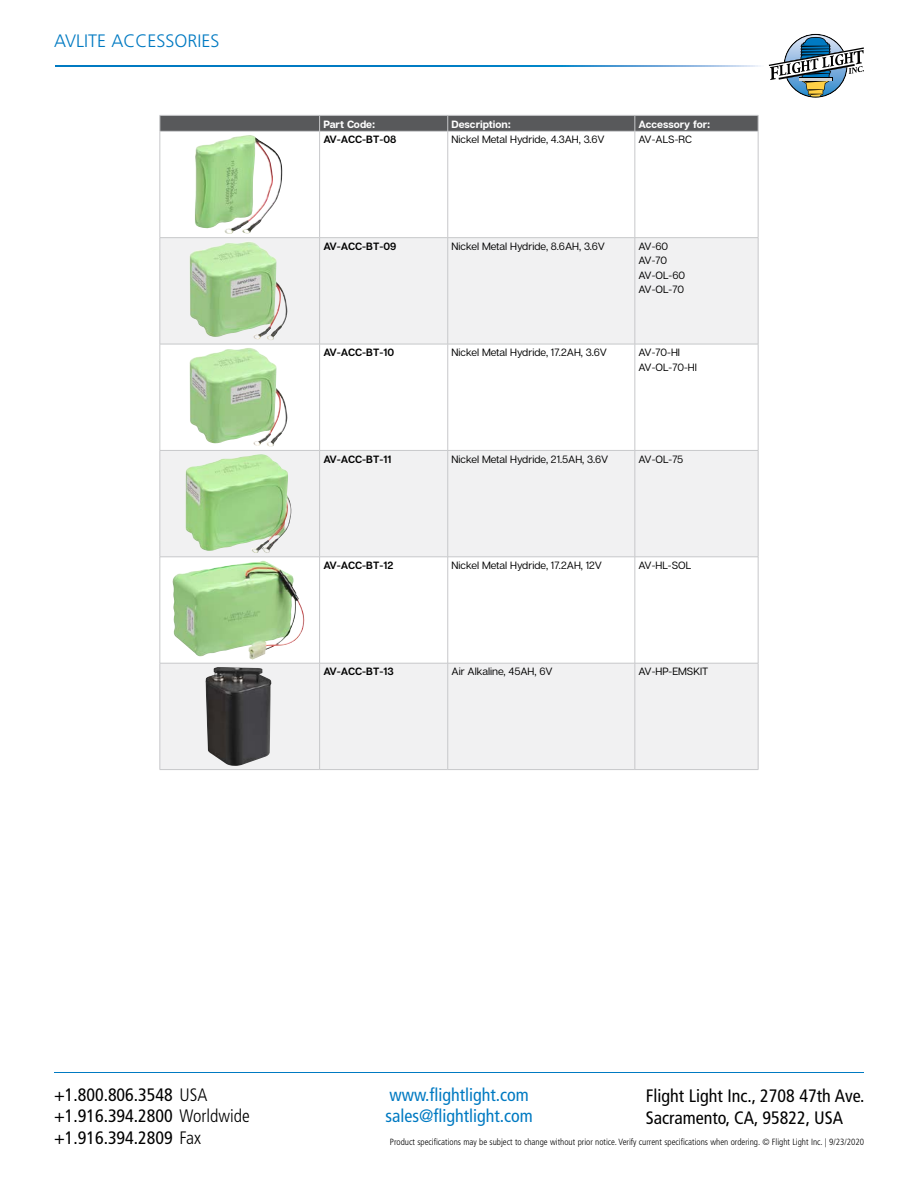
<style>
.page{position:relative;width:918px;height:1188px;background:#fff}
.page>*{position:absolute;margin:0;border:0;box-sizing:border-box;transform-origin:0 0}
.t1{font:condensed 18px/21.6px "Frutiger LT Std";color:#000}
.t2{font:condensed 18px/21.6px "Frutiger LT Std";color:#007ac2}
.t3{font:300 18px "Frutiger LT Std";color:#007ac2}
.t4{font:10.5px/14.5px "Articulat C Fv 2 Text";color:#000}
.t5{font:600 10.5px "Articulat C Fv 2";color:#000}
.t6{font:700 10.5px "Articulat C Fv 2";color:#fff}
.t7{font:300 condensed 9px "Frutiger LT Std";color:#000}
.s1{font-weight:300}
</style>
<div class="page">
<svg style="left:769px;top:34px;width:95px;height:64px"></svg>
<svg style="left:56px;top:66px;width:705px;height:1px"></svg>
<hr style="left:54px;top:1073px;width:810px;height:1px;background:#007ac2">
<svg style="left:161px;top:238px;width:597px;height:531px;fill:#f1f1f2"></svg>
<svg style="left:161px;top:345px;width:597px;height:105px"></svg>
<hr style="left:160px;top:131px;width:160px;height:1px;background:#c7c8ca">
<hr style="left:160px;top:131px;width:1px;height:107px;background:#c7c8ca">
<hr style="left:320px;top:131px;width:128px;height:1px;background:#c7c8ca">
<hr style="left:448px;top:131px;width:187px;height:1px;background:#c7c8ca">
<hr style="left:635px;top:131px;width:123px;height:1px;background:#c7c8ca">
<hr style="left:758px;top:131px;width:1px;height:107px;background:#c7c8ca">
<hr style="left:160px;top:237px;width:160px;height:1px;background:#c7c8ca">
<hr style="left:160px;top:238px;width:1px;height:106px;background:#c7c8ca">
<hr style="left:320px;top:237px;width:128px;height:1px;background:#c7c8ca">
<hr style="left:448px;top:237px;width:187px;height:1px;background:#c7c8ca">
<hr style="left:635px;top:237px;width:123px;height:1px;background:#c7c8ca">
<hr style="left:758px;top:238px;width:1px;height:106px;background:#c7c8ca">
<hr style="left:160px;top:344px;width:160px;height:1px;background:#c7c8ca">
<hr style="left:160px;top:344px;width:1px;height:106px;background:#c7c8ca">
<hr style="left:320px;top:344px;width:128px;height:1px;background:#c7c8ca">
<hr style="left:448px;top:344px;width:187px;height:1px;background:#c7c8ca">
<hr style="left:635px;top:344px;width:123px;height:1px;background:#c7c8ca">
<hr style="left:758px;top:344px;width:1px;height:106px;background:#c7c8ca">
<hr style="left:160px;top:450px;width:160px;height:1px;background:#c7c8ca">
<hr style="left:160px;top:451px;width:1px;height:106px;background:#c7c8ca">
<hr style="left:320px;top:450px;width:128px;height:1px;background:#c7c8ca">
<hr style="left:448px;top:450px;width:187px;height:1px;background:#c7c8ca">
<hr style="left:635px;top:450px;width:123px;height:1px;background:#c7c8ca">
<hr style="left:758px;top:451px;width:1px;height:106px;background:#c7c8ca">
<hr style="left:160px;top:557px;width:160px;height:1px;background:#c7c8ca">
<hr style="left:160px;top:557px;width:1px;height:106px;background:#c7c8ca">
<hr style="left:320px;top:557px;width:128px;height:1px;background:#c7c8ca">
<hr style="left:448px;top:557px;width:187px;height:1px;background:#c7c8ca">
<hr style="left:635px;top:557px;width:123px;height:1px;background:#c7c8ca">
<hr style="left:758px;top:557px;width:1px;height:106px;background:#c7c8ca">
<hr style="left:160px;top:663px;width:160px;height:1px;background:#c7c8ca">
<hr style="left:160px;top:663px;width:1px;height:106px;background:#c7c8ca">
<hr style="left:320px;top:663px;width:128px;height:1px;background:#c7c8ca">
<hr style="left:448px;top:663px;width:187px;height:1px;background:#c7c8ca">
<hr style="left:635px;top:663px;width:123px;height:1px;background:#c7c8ca">
<hr style="left:758px;top:663px;width:1px;height:106px;background:#c7c8ca">
<hr style="left:160px;top:769px;width:160px;height:1px;background:#c7c8ca">
<hr style="left:320px;top:769px;width:128px;height:1px;background:#c7c8ca">
<hr style="left:448px;top:769px;width:187px;height:1px;background:#c7c8ca">
<hr style="left:635px;top:769px;width:123px;height:1px;background:#c7c8ca">
<svg style="left:160px;top:115px;width:599px;height:16px;background:#606163"></svg>
<hr style="left:319px;top:131px;width:1px;height:107px;background:#c7c8ca">
<hr style="left:448px;top:131px;width:1px;height:107px;background:#c7c8ca">
<hr style="left:635px;top:131px;width:1px;height:107px;background:#c7c8ca">
<hr style="left:319px;top:238px;width:1px;height:106px;background:#c7c8ca">
<hr style="left:448px;top:238px;width:1px;height:106px;background:#c7c8ca">
<hr style="left:635px;top:238px;width:1px;height:106px;background:#c7c8ca">
<hr style="left:319px;top:344px;width:1px;height:106px;background:#c7c8ca">
<hr style="left:448px;top:344px;width:1px;height:106px;background:#c7c8ca">
<hr style="left:635px;top:344px;width:1px;height:106px;background:#c7c8ca">
<hr style="left:319px;top:451px;width:1px;height:106px;background:#c7c8ca">
<hr style="left:448px;top:451px;width:1px;height:106px;background:#c7c8ca">
<hr style="left:635px;top:451px;width:1px;height:106px;background:#c7c8ca">
<hr style="left:319px;top:557px;width:1px;height:106px;background:#c7c8ca">
<hr style="left:448px;top:557px;width:1px;height:106px;background:#c7c8ca">
<hr style="left:635px;top:557px;width:1px;height:106px;background:#c7c8ca">
<hr style="left:319px;top:663px;width:1px;height:106px;background:#c7c8ca">
<hr style="left:448px;top:663px;width:1px;height:106px;background:#c7c8ca">
<hr style="left:635px;top:663px;width:1px;height:106px;background:#c7c8ca">
<img style="left:195px;top:135px;width:85px;height:99px">
<img style="left:189px;top:241px;width:97px;height:99px">
<img style="left:189px;top:348px;width:99px;height:99px">
<img style="left:185px;top:454px;width:106px;height:99px">
<img style="left:172px;top:561px;width:133px;height:98px">
<img style="left:205px;top:667px;width:66px;height:99px">
<h1 class="t3" style="left:54px;top:31px;width:167px">AVLITE ACCESSORIES</h1>
<p class="t6" style="left:323px;top:117px;width:53px">Part Code:</p>
<p class="t6" style="left:451px;top:117px;width:61px">Description:</p>
<p class="t6" style="left:639px;top:117px;width:73px">Accessory for:</p>
<p class="t5" style="left:323px;top:133px;width:75px">AV-ACC-BT-08</p>
<p class="t4" style="left:451px;top:133px;width:155px">Nickel Metal Hydride, 4.3AH, 3.6V</p>
<p class="t4" style="left:639px;top:133px;width:55px">AV-ALS-RC</p>
<p class="t5" style="left:323px;top:240px;width:75px">AV-ACC-BT-09</p>
<p class="t4" style="left:451px;top:239px;width:155px">Nickel Metal Hydride, 8.6AH, 3.6V</p>
<p class="t4" style="left:639px;top:239px;width:48px">AV-60<br>AV-70<br>AV-OL-60<br>AV-OL-70</p>
<p class="t5" style="left:323px;top:346px;width:72px">AV-ACC-BT-10</p>
<p class="t4" style="left:451px;top:346px;width:157px">Nickel Metal Hydride, 17.2AH, 3.6V</p>
<p class="t4" style="left:639px;top:346px;width:60px">AV-70-HI<br>AV-OL-70-HI</p>
<p class="t5" style="left:323px;top:453px;width:70px">AV-ACC-BT-11</p>
<p class="t4" style="left:451px;top:452px;width:158px">Nickel Metal Hydride, 21.5AH, 3.6V</p>
<p class="t4" style="left:639px;top:452px;width:46px">AV-OL-75</p>
<p class="t5" style="left:323px;top:559px;width:72px">AV-ACC-BT-12</p>
<p class="t4" style="left:451px;top:558px;width:152px">Nickel Metal Hydride, 17.2AH, 12V</p>
<p class="t4" style="left:639px;top:558px;width:54px">AV-HL-SOL</p>
<p class="t5" style="left:323px;top:665px;width:72px">AV-ACC-BT-13</p>
<p class="t4" style="left:451px;top:665px;width:103px">Air Alkaline, 45AH, 6V</p>
<p class="t4" style="left:639px;top:665px;width:71px">AV-HP-EMSKIT</p>
<h1 class="t1" style="left:54px;top:1084px;width:197px">+1.800.806.3548 <span class="s1">USA </span>+1.916.394.2800 <span class="s1">Worldwide </span>+1.916.394.2809 <span class="s1">Fax</span></h1>
<h1 class="t2" style="left:385px;top:1084px;width:149px">www.flightlight.com sales@flightlight.com</h1>
<h1 class="t1" style="left:646px;top:1085px;width:220px">Flight Light Inc., 2708 47th Ave.<br>Sacramento, CA, 95822, USA</h1>
<p class="t7" style="left:390px;top:1137px;width:476px">Product specifications may be subject to change without prior notice. Verify current specifications when ordering. © Flight Light Inc. | 9/23/2020</p>
</div>
